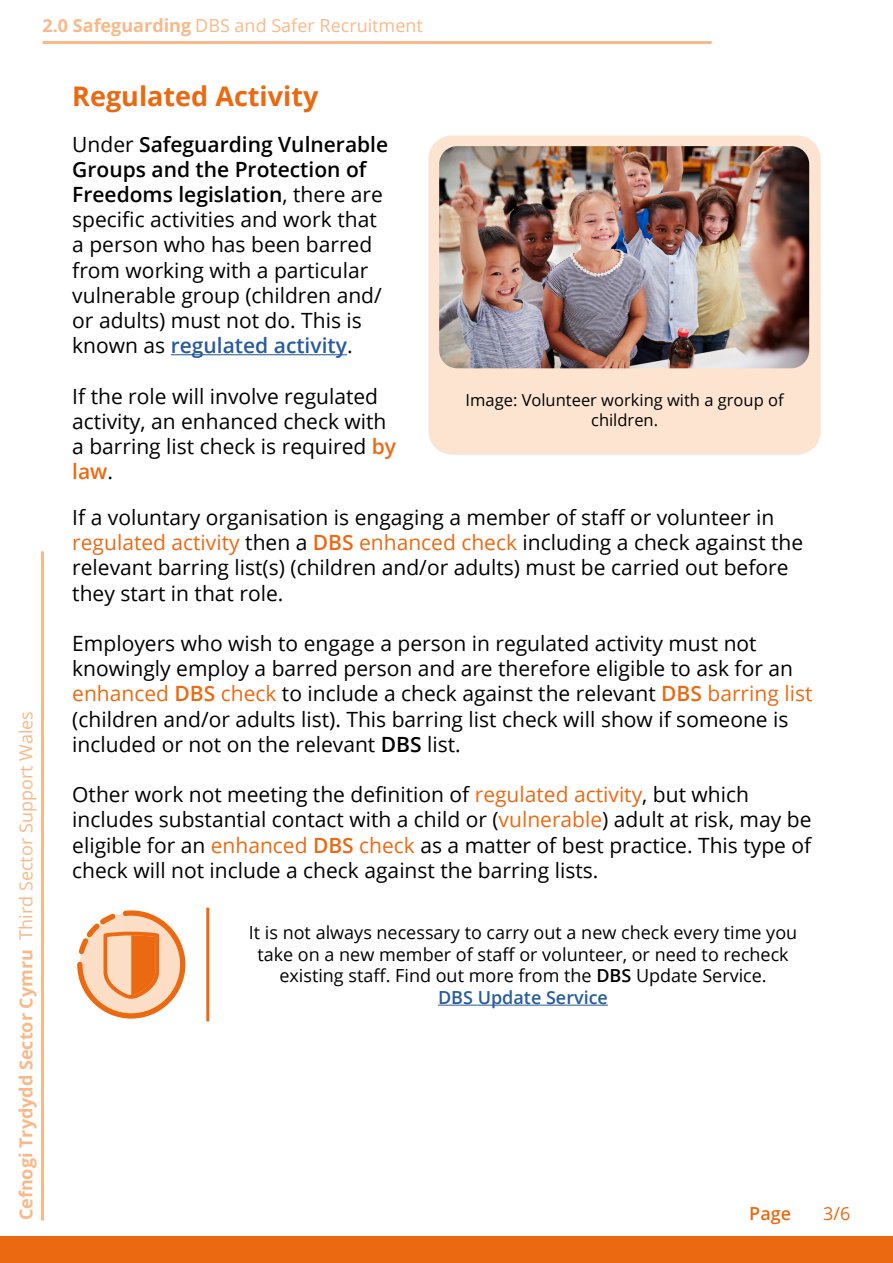
<style>
.page{position:relative;width:893px;height:1263px;background:#fff}
.page>*{position:absolute;margin:0;border:0;box-sizing:border-box;transform-origin:0 0}
.SectionHeading-Orang{font:700 27px "Open Sans";color:#eb6911}
.Paragraph-Standard{font:21px/25.2px "Open Sans";color:#000}
.t1{font:18px/21.6px "Open Sans";color:#000;text-align:center}
.t2{font:18px "Open Sans";color:#f8b989}
.t3{font:700 18px "Open Sans";color:#f8b989}
.t4{font:600 18px "Open Sans";color:#275b9b}
.t5{font:600 18px "Open Sans";color:#eb6911}
.t6{font:18px "Open Sans";color:#eb6911}
.Paragraph-ImageCapti{font:16.5px/19.8px "Open Sans";color:#000;text-align:center}
.s1{font-weight:700}
.s2{font-weight:600}
.s3{font-weight:600;color:#275b9b}
.s4{font-weight:600;color:#eb6911}
.s5{color:#eb6911}
</style>
<div class="page">
<hr style="left:43px;top:41px;width:669px;height:3px;background:#f8b989">
<div style="left:0;top:1236px;width:893px;height:27px;background:#eb6911"></div>
<hr style="left:41px;top:551px;width:3px;height:669px;background:#f8b989">
<hr style="left:171px;top:354px;width:176px;height:1px;background:#275b9b">
<div style="left:428px;top:135px;width:393px;height:320px;background:#fde4d1;border-radius:23px"></div>
<img style="left:439px;top:146px;width:370px;height:222px">
<hr style="left:438px;top:1005px;width:170px;height:1px;background:#275b9b">
<hr style="left:206px;top:908px;width:3px;height:113px;background:#eb6911">
<svg style="left:77px;top:910px;width:108px;height:108px"></svg>
<p class="t2" style="left:43px;top:13px;width:382px"><span class="s1">2.0 Safeguarding</span> DBS and Safer Recruitment</p>
<p class="t2" style="left:14px;top:940px;width:230px;rotate:-90deg">Third Sector Support Wales</p>
<p class="t3" style="left:13px;top:1220px;width:273px;rotate:-90deg">Cefnogi Trydydd Sector Cymru</p>
<h3 class="SectionHeading-Orang" style="left:72px;top:77px;width:248px">Regulated Activity</h3>
<p class="Paragraph-Standard" style="left:72px;top:131px;width:317px">Under <span class="s2">Safeguarding Vulnerable<br>Groups and the Protection of<br>Freedoms legislation</span>, there are specific activities and work that a person who has been barred from working with a particular vulnerable group (children and/ or adults) must not do. This is known as <span class="s3">regulated activity</span>.</p>
<p class="Paragraph-Standard" style="left:72px;top:383px;width:325px">If the role will involve regulated activity, an enhanced check with a barring list check is required <span class="s4">by law</span>.</p>
<p class="Paragraph-ImageCapti" style="left:466px;top:390px;width:320px">Image: Volunteer working with a group of children.</p>
<p class="Paragraph-Standard" style="left:72px;top:504px;width:732px">If a voluntary organisation is engaging a member of staff or volunteer in <span class="s5">regulated activity</span> then a <span class="s4">DBS</span> <span class="s5">enhanced check</span> including a check against the relevant barring list(s) (children and/or adults) must be carried out before they start in that role.</p>
<p class="Paragraph-Standard" style="left:72px;top:630px;width:742px">Employers who wish to engage a person in regulated activity must not knowingly employ a barred person and are therefore eligible to ask for an <span class="s5">enhanced</span> <span class="s4">DBS</span> <span class="s5">check</span> to include a check against the relevant <span class="s4">DBS</span> <span class="s5">barring list </span>(children and/or adults list). This barring list check will show if someone is included or not on the relevant <span class="s2">DBS</span> list.</p>
<p class="Paragraph-Standard" style="left:72px;top:781px;width:741px">Other work not meeting the definition of <span class="s5">regulated activity</span>, but which includes substantial contact with a child or (<span class="s5">vulnerable</span>) adult at risk, may be eligible for an <span class="s5">enhanced</span> <span class="s4">DBS</span> <span class="s5">check</span> as a matter of best practice. This type of check will not include a check against the barring lists.</p>
<p class="t1" style="left:249px;top:921px;width:550px">It is not always necessary to carry out a new check every time you</p>
<p class="t1" style="left:257px;top:943px;width:533px">take on a new member of staff or volunteer, or need to recheck existing staff. Find out more from the <span class="s2">DBS</span> Update Service.</p>
<p class="t4" style="left:438px;top:985px;width:171px">DBS Update Service</p>
<p class="t5" style="left:749px;top:1201px;width:43px">Page</p>
<p class="t6" style="left:823px;top:1201px;width:29px">3/6</p>
</div>
